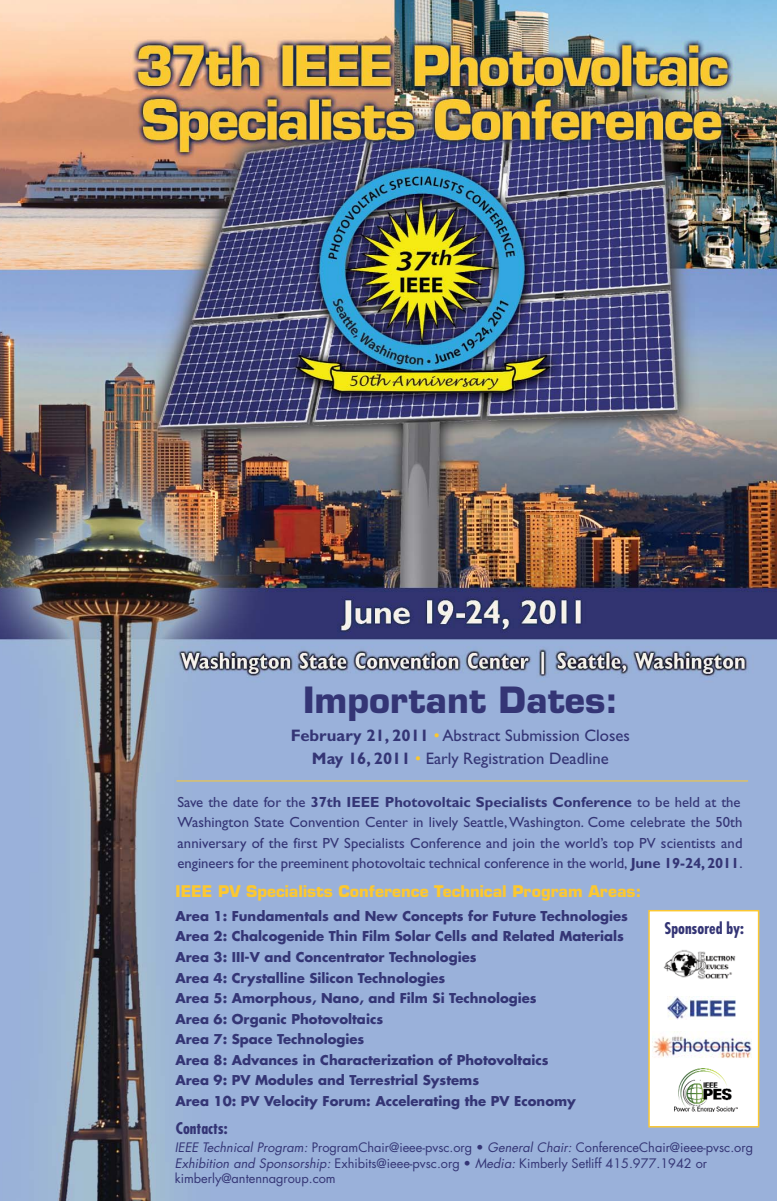
<style>
.page{position:relative;width:777px;height:1201px;background:#fff}
.page>*{position:absolute;margin:0;border:0;box-sizing:border-box;transform-origin:0 0}
.t1{font:700 35.35px "Eurostile";color:#343575}
.t2{font:16.62px/22.2px "Gill Sans";color:#343575;text-align:center}
.t3{font:700 15.75px "Eurostile";color:#fcc830}
.t4{font:700 condensed 15.75px "Futura";color:#343575}
.t5{font:14.7px/20.7px "Gill Sans";letter-spacing:.005em;color:#343575}
.t6{font:700 13.3px/20.7px "Futura";color:#343575}
.t7{font:12.78px/15.8px "Futura";color:#343575}
.s1{font-weight:700}
.s2{color:#fcc830}
.s3{font-style:italic}
</style>
<div class="page">
<img style="left:0;top:0;width:776px;height:1201px">
<h1 class="t1" style="left:303px;top:686px;width:316px">Important Dates:</h1>
<p class="t2" style="left:290px;top:727px;width:340px"><span class="s1">February 21, 2011</span> <span class="s2">•</span> Abstract Submission Closes<br><span class="s1">May 16, 2011</span> <span class="s2">•</span> Early Registration Deadline</p>
<p class="t5" style="left:177px;top:793px;width:566px">Save the date for the <span class="s1">37th IEEE Photovoltaic Specialists Conference</span> to be held at the Washington State Convention Center in lively Seattle, Washington. Come celebrate the 50th anniversary of the first PV Specialists Conference and join the world’s top PV scientists and engineers for the preeminent photovoltaic technical conference in the world, <span class="s1">June 19-24, 2011</span>.</p>
<p class="t3" style="left:175px;top:885px;width:467px">IEEE PV Specialists Conference Technical Program Areas:</p>
<p class="t6" style="left:175px;top:907px;width:453px">Area 1: Fundamentals and New Concepts for Future Technologies Area 2: Chalcogenide Thin Film Solar Cells and Related Materials Area 3: III-V and Concentrator Technologies<br>Area 4: Crystalline Silicon Technologies<br>Area 5: Amorphous, Nano, and Film Si Technologies<br>Area 6: Organic Photovoltaics<br>Area 7: Space Technologies<br>Area 8: Advances in Characterization of Photovoltaics<br>Area 9: PV Modules and Terrestrial Systems<br>Area 10: PV Velocity Forum: Accelerating the PV Economy</p>
<p class="t4" style="left:176px;top:1121px;width:53px">Contacts:</p>
<p class="t7" style="left:175px;top:1140px;width:579px"><span class="s3">IEEE Technical Program:</span> ProgramChair@ieee-pvsc.org • <span class="s3">General Chair:</span> ConferenceChair@ieee-pvsc.org<br><span class="s3">Exhibition and Sponsorship:</span> Exhibits@ieee-pvsc.org • <span class="s3">Media:</span> Kimberly Setliff 415.977.1942 or kimberly@antennagroup.com</p>
<p class="t4" style="left:664px;top:921px;width:81px">Sponsored by:</p>
</div>
